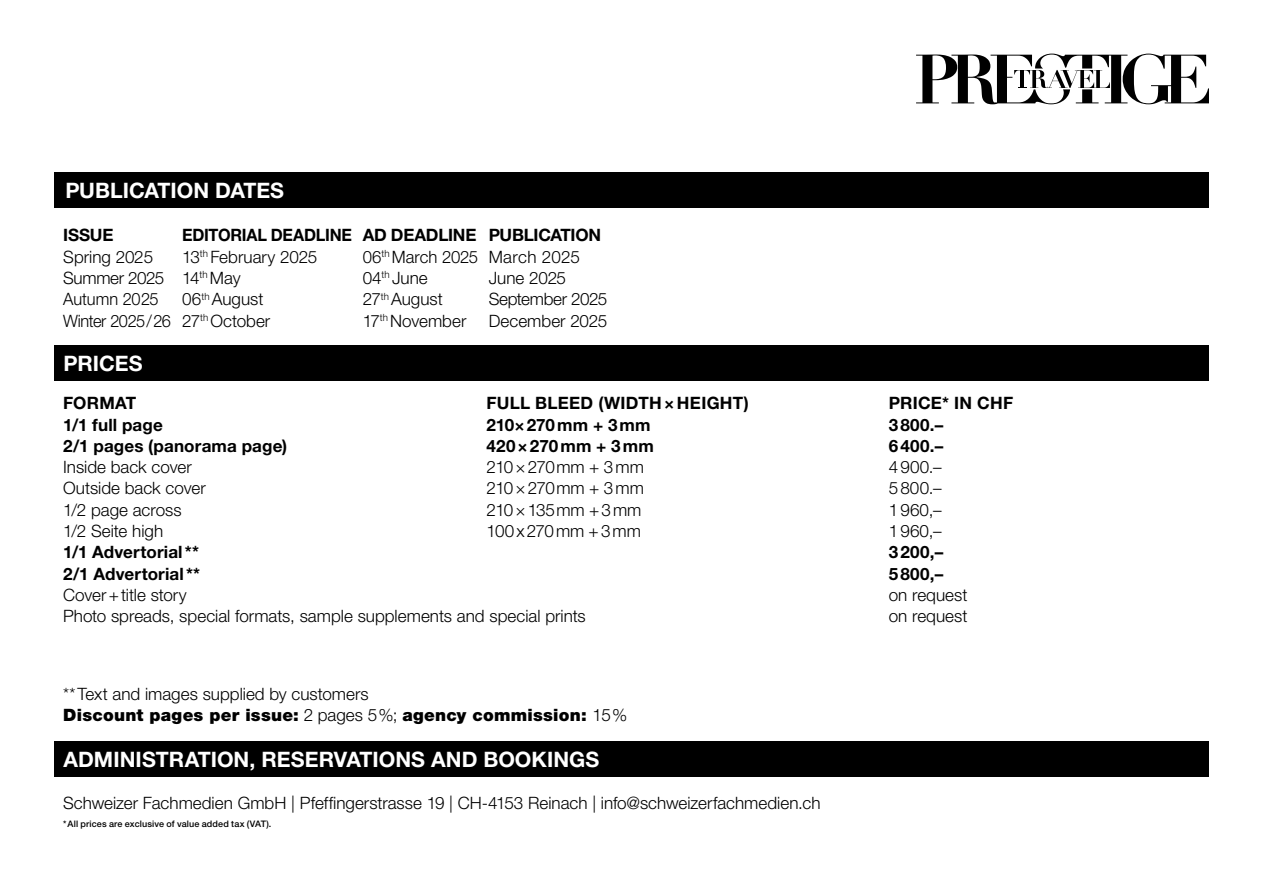
<style>
.page{position:relative;width:1263px;height:893px;background:#fff}
.page>*{position:absolute;margin:0;border:0;box-sizing:border-box;transform-origin:0 0}
.t1{font:700 21.3px "Helvetica Neue LT Std";color:#fff}
.t2{font:300 17.1px/21.3px "Helvetica Neue LT Std";color:#000}
.t3{font:700 17.1px/21.3px "Helvetica Neue LT Std";letter-spacing:.01em;color:#000}
.t4{font:700 17.1px/21.3px "Helvetica Neue LT Std";letter-spacing:.03em;color:#000}
.t5{font:700 17.1px "Helvetica Neue LT Std";letter-spacing:-.02em;color:#000}
.t6{font:500 9px "Helvetica Neue LT Std";letter-spacing:.015em;color:#000}
.s1{font-weight:700}
.s2{font-weight:900}
</style>
<div class="page">
<div style="left:54px;top:172px;width:1155px;height:36px;background:#000"></div>
<svg style="left:916px;top:54px;width:293px;height:50px"></svg>
<hr style="left:1020px;top:70px;width:4px;height:18px;background:#000">
<div style="left:54px;top:345px;width:1155px;height:36px;background:#000"></div>
<div style="left:54px;top:742px;width:1155px;height:35px;background:#000"></div>
<p class="t1" style="left:65px;top:177px;width:220px">PUBLICATION DATES</p>
<p class="t3" style="left:63px;top:224px;width:52px">ISSUE</p>
<p class="t2" style="left:63px;top:246px;width:109px">Spring 2025<br>Summer 2025<br>Autumn 2025<br>Winter 2025/26</p>
<p class="t1" style="left:63px;top:350px;width:81px">PRICES</p>
<p class="t2" style="left:182px;top:224px;width:172px"><span class="s1">EDITORIAL DEADLINE<br></span>13<sup>th</sup> February 2025<br>14<sup>th</sup> May<br>06<sup>th</sup> August<br>27<sup>th</sup> October</p>
<p class="t2" style="left:363px;top:224px;width:117px"><span class="s1">AD DEADLINE<br></span>06<sup>th</sup> March 2025<br>04<sup>th</sup> June<br>27<sup>th</sup> August<br>17<sup>th</sup> November</p>
<p class="t5" style="left:489px;top:225px;width:114px">PUBLICATION</p>
<p class="t2" style="left:489px;top:246px;width:120px">March 2025<br>June 2025<br>September 2025<br>December 2025</p>
<p class="t3" style="left:63px;top:392px;width:226px">FORMAT<br>1/1 full page<br>2/1 pages (panorama page)</p>
<p class="t2" style="left:63px;top:456px;width:144px">Inside back cover<br>Outside back cover<br>1/2 page across<br>1/2 Seite high</p>
<p class="t3" style="left:63px;top:541px;width:139px">1/1 Advertorial **<br>2/1 Advertorial **</p>
<p class="t2" style="left:63px;top:584px;width:524px">Cover+title story<br>Photo spreads, special formats, sample supplements and special prints</p>
<p class="t3" style="left:487px;top:392px;width:264px">FULL BLEED (WIDTH×HEIGHT)<br>210×270mm + 3mm<br>420×270mm + 3mm</p>
<p class="t2" style="left:487px;top:456px;width:159px">210×270mm + 3mm<br>210×270mm + 3mm<br>210×135mm +3mm<br>100x270mm +3mm</p>
<p class="t2" style="left:63px;top:683px;width:566px">**Text and images supplied by customers<br><span class="s2">Discount pages per issue:</span> 2 pages 5%; <span class="s2">agency commission:</span> 15%</p>
<p class="t1" style="left:63px;top:746px;width:537px">ADMINISTRATION, RESERVATIONS AND BOOKINGS</p>
<p class="t2" style="left:63px;top:792px;width:759px">Schweizer Fachmedien GmbH | Pfeffingerstrasse 19 | CH-4153 Reinach | info@schweizerfachmedien.ch</p>
<p class="t6" style="left:63px;top:818px;width:210px">*All prices are exclusive of value added tax (VAT).</p>
<p class="t3" style="left:889px;top:392px;width:126px">PRICE* IN CHF<br>3800.–<br>6400.–</p>
<p class="t2" style="left:889px;top:456px;width:55px;text-align:justify">4900.– 5800.– 1960,– 1960,–</p>
<p class="t4" style="left:889px;top:541px;width:56px">3200,–<br>5800,–</p>
<p class="t2" style="left:889px;top:584px;width:80px">on request on request</p>
</div>
